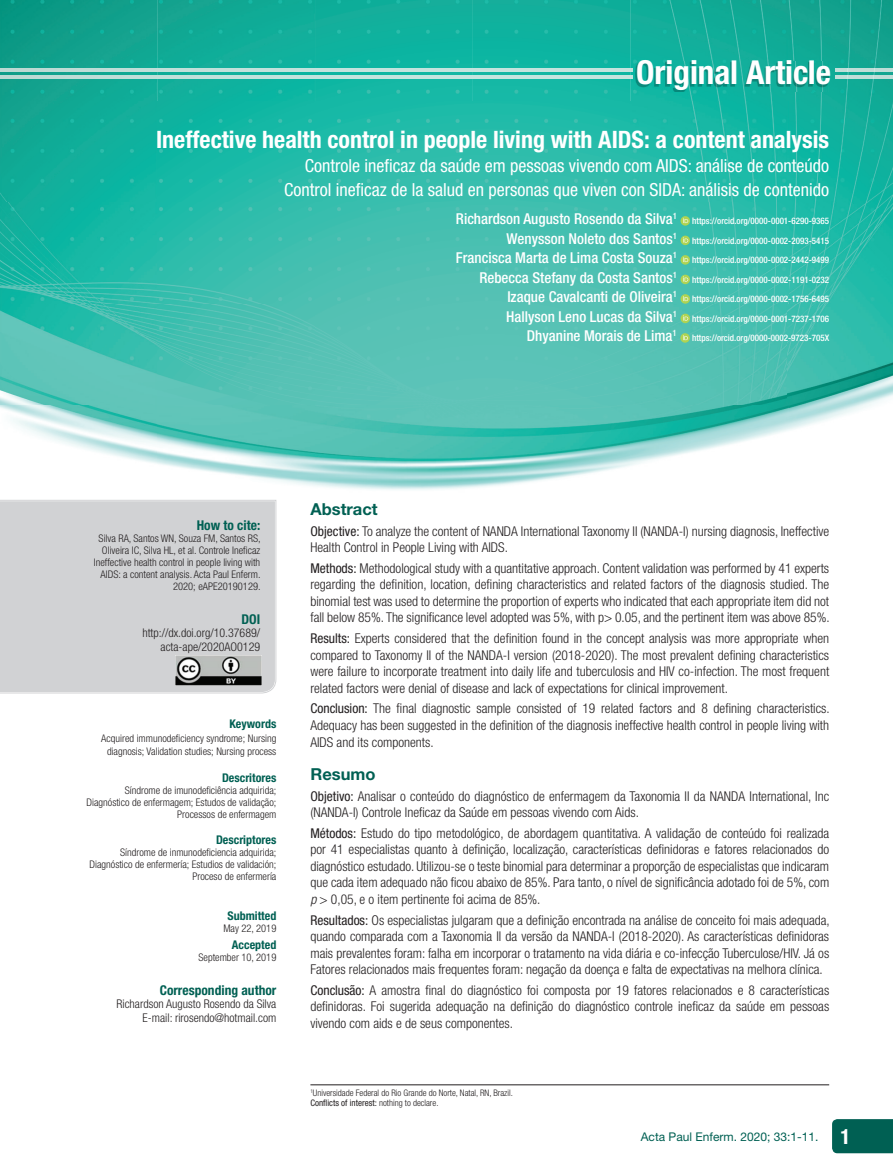
<style>
.page{position:relative;width:893px;height:1170px;background:#fff}
.page>*{position:absolute;margin:0;border:0;box-sizing:border-box;transform-origin:0 0}
.t1{font:700 condensed 33px "Helvetica Neue LT Std";color:#fff}
.t2{font:700 condensed 24px "Helvetica Neue LT Std";color:#fff}
.t3{font:condensed 18px/24px "Helvetica Neue LT Std";color:#fff;text-align:right}
.t4{font:700 16.5px "Helvetica Neue LT Std";color:#006053}
.t5{font:500 condensed 15px "Helvetica Neue LT Std";color:#fff}
.t6{font:300 condensed 13.5px/16.5px "Helvetica Neue LT Std";color:#231f20;text-align:justify}
.t7{font:700 condensed 13.5px "Helvetica Neue LT Std";color:#006053}
.t8{font:300 condensed 12px/13.5px "Helvetica Neue LT Std";color:#231f20;text-align:right}
.t9{font:700 condensed 12px "Helvetica Neue LT Std";color:#006053}
.t10{font:12px "Helvetica Neue LT Std";color:#006053}
.t11{font:300 condensed 10.5px/12px "Helvetica Neue LT Std";color:#231f20;text-align:right}
.t12{font:500 condensed 9px "Helvetica Neue LT Std";color:#fff}
.t13{font:300 condensed 9px/10.5px "Helvetica Neue LT Std";color:#231f20}
.s1{font-weight:400}
.s2{font-style:italic}
.s3{font-weight:700;font-stretch:condensed;font-size:21px;color:#fff}
</style>
<div class="page">
<div style="left:832px;top:1119px;width:61px;height:34px;background:#006053"></div>
<img style="left:0;top:0;width:893px;height:490px">
<img style="left:835px;top:75px;width:58px;height:4px">
<img style="left:835px;top:68px;width:58px;height:4px">
<svg style="left:0;top:500px;width:277px;height:194px"></svg>
<div style="left:0;top:501px;width:275px;height:191px;background:#d1d2d4"></div>
<svg style="left:680px;top:216px;width:10px;height:10px"></svg>
<svg style="left:683px;top:218px;width:5px;height:5px"></svg>
<svg style="left:680px;top:236px;width:10px;height:9px"></svg>
<svg style="left:683px;top:237px;width:5px;height:5px"></svg>
<svg style="left:680px;top:255px;width:10px;height:10px"></svg>
<svg style="left:683px;top:257px;width:5px;height:5px"></svg>
<svg style="left:680px;top:275px;width:10px;height:9px"></svg>
<svg style="left:683px;top:276px;width:5px;height:5px"></svg>
<svg style="left:680px;top:294px;width:10px;height:10px"></svg>
<svg style="left:683px;top:296px;width:5px;height:5px"></svg>
<svg style="left:680px;top:314px;width:10px;height:9px"></svg>
<svg style="left:683px;top:315px;width:5px;height:5px"></svg>
<svg style="left:680px;top:333px;width:10px;height:10px"></svg>
<svg style="left:683px;top:335px;width:5px;height:5px"></svg>
<hr style="left:310px;top:1084px;width:519px;height:1px;background:#231f20">
<img style="left:175px;top:655px;width:86px;height:31px">
<img style="left:635px;top:62px;width:193px;height:30px">
<img style="left:0;top:75px;width:633px;height:4px">
<img style="left:0;top:68px;width:633px;height:4px">
<h1 class="t1" style="left:636px;top:52px;width:196px">Original Article</h1>
<h2 class="t2" style="left:156px;top:125px;width:675px">Ineffective health control in people living with AIDS: a content analysis</h2>
<h3 class="t3" style="left:284px;top:154px;width:546px">Controle ineficaz da saúde em pessoas vivendo com AIDS: análise de conteúdo<br>Control ineficaz de la salud en personas que viven con SIDA: análisis de contenido</h3>
<p class="t5" style="left:456px;top:210px;width:222px">Richardson Augusto Rosendo da Silva<sup>1</sup></p>
<p class="t12" style="left:692px;top:215px;width:138px">https://orcid.org/0000-0001-6290-9365</p>
<p class="t5" style="left:507px;top:229px;width:172px">Wenysson Noleto dos Santos<sup>1</sup></p>
<p class="t12" style="left:692px;top:235px;width:138px">https://orcid.org/0000-0002-2093-5415</p>
<p class="t5" style="left:456px;top:249px;width:222px">Francisca Marta de Lima Costa Souza<sup>1</sup></p>
<p class="t12" style="left:692px;top:254px;width:138px">https://orcid.org/0000-0002-2442-9499</p>
<p class="t5" style="left:479px;top:268px;width:199px">Rebecca Stefany da Costa Santos<sup>1</sup></p>
<p class="t12" style="left:692px;top:274px;width:138px">https://orcid.org/0000-0002-1191-0232</p>
<p class="t5" style="left:507px;top:288px;width:171px">Izaque Cavalcanti de Oliveira<sup>1</sup></p>
<p class="t12" style="left:692px;top:293px;width:138px">https://orcid.org/0000-0002-1756-6495</p>
<p class="t5" style="left:506px;top:307px;width:172px">Hallyson Leno Lucas da Silva<sup>1</sup></p>
<p class="t12" style="left:692px;top:313px;width:138px">https://orcid.org/0000-0001-7237-1706</p>
<p class="t5" style="left:527px;top:327px;width:151px">Dhyanine Morais de Lima<sup>1</sup></p>
<p class="t12" style="left:692px;top:332px;width:139px">https://orcid.org/0000-0002-9723-705X</p>
<p class="t7" style="left:197px;top:517px;width:65px">How to cite:</p>
<p class="t11" style="left:94px;top:532px;width:168px">Silva RA, Santos WN, Souza FM, Santos RS, Oliveira IC, Silva HL, et al. Controle Ineficaz Ineffective health control in people living with AIDS: a content analysis. Acta Paul Enferm.<br>2020; eAPE20190129.</p>
<p class="t7" style="left:241px;top:611px;width:20px">DOI</p>
<p class="t8" style="left:142px;top:626px;width:119px">http://dx.doi.org/10.37689/ acta-ape/2020AO0129</p>
<p class="t9" style="left:230px;top:716px;width:48px">Keywords</p>
<p class="t11" style="left:101px;top:731px;width:177px;line-height:13.5px;text-align:center">Acquired immunodeficiency syndrome; Nursing diagnosis; Validation studies; Nursing process</p>
<p class="t9" style="left:222px;top:770px;width:56px">Descritores</p>
<p class="t11" style="left:87px;top:784px;width:191px">Síndrome de imunodeficiência adquirida;<br>Diagnóstico de enfermagem; Estudos de validação;<br>Processos de enfermagem</p>
<p class="t9" style="left:216px;top:832px;width:62px">Descriptores</p>
<p class="t11" style="left:89px;top:846px;width:188px">Síndrome de inmunodeficiencia adquirida;<br>Diagnóstico de enfermería; Estudios de validación;<br>Proceso de enfermería</p>
<p class="t9" style="left:228px;top:907px;width:50px">Submitted</p>
<p class="t11" style="left:223px;top:921px;width:54px">May 22, 2019</p>
<p class="t9" style="left:232px;top:937px;width:46px">Accepted</p>
<p class="t11" style="left:199px;top:951px;width:79px">September 10, 2019</p>
<p class="t7" style="left:160px;top:981px;width:118px">Corresponding author</p>
<p class="t8" style="left:117px;top:997px;width:161px">Richardson Augusto Rosendo da Silva<br>E-mail: rirosendo@hotmail.com</p>
<p class="t4" style="left:310px;top:498px;width:69px">Abstract</p>
<p class="t6" style="left:310px;top:522px;width:520px"><span class="s1">Objective:</span> To analyze t he content of NANDA International Taxonomy II (NANDA-I) nursing diagnosis, Ineffective<br>Health Control in People Living with AIDS.</p>
<p class="t6" style="left:310px;top:559px;width:521px"><span class="s1">Methods:</span> Methodological study with a quantitative approach. Content validation was performed by 41 experts regarding the definition, location, defining characteristics and related factors of the diagnosis studied. The binomial test was used to determine the proportion of experts who indicated that each appropriate item did not fall below 85%. The significance level adopted was 5%, with p&gt; 0.05, and the pertinent item was above 85%.</p>
<p class="t6" style="left:310px;top:630px;width:520px"><span class="s1">Results:</span> Experts considered that the definition found in the concept analysis was more appropriate when compared to Taxonomy II of the NANDA-I version (2018-2020). The most prevalent defining characteristics were failure to incorporate treatment into daily life and tuberculosis and HIV co-infection. The most frequent related factors were denial of disease and lack of expectations for clinical improvement.</p>
<p class="t6" style="left:310px;top:700px;width:521px"><span class="s1">Conclusion:</span> The final diagnostic sample consisted of 19 related factors and 8 defining characteristics.<br>Adequacy has been suggested in the definition of the diagnosis ineffective health control in people living with AIDS and its components.</p>
<p class="t4" style="left:310px;top:763px;width:67px">Resumo</p>
<p class="t6" style="left:310px;top:787px;width:520px"><span class="s1">Objetivo:</span> Analisar o conteúdo do diagnóstico de enfermagem da Taxonomia II da NANDA International, Inc (NANDA-I) Controle Ineficaz da Saúde em pessoas vivendo com Aids.</p>
<p class="t6" style="left:310px;top:824px;width:520px"><span class="s1">Métodos:</span> Estudo do tipo metodológico, de abordagem quantitativa. A validação de conteúdo foi realizada por 41 especialistas quanto à definição, localização, características definidoras e fatores relacionados do diagnóstico estudado. Utilizou-se o teste binomial para determinar a proporção de especialistas que indicaram que cada item adequado não ficou abaixo de 85%. Para tanto, o nível de significância adotado foi de 5%, com <span class="s2">p</span> &gt; 0,05, e o item pertinente foi acima de 85%.</p>
<p class="t6" style="left:310px;top:911px;width:521px"><span class="s1">Resultados:</span> Os especialistas julgaram que a definição encontrada na análise de conceito foi mais adequada, quando comparada com a Taxonomia II da versão da NANDA-I (2018-2020). As características definidoras mais prevalentes foram: falha em incorporar o tratamento na vida diária e co-infecção Tuberculose/HIV. Já os Fatores relacionados mais frequentes foram: negação da doença e falta de expectativas na melhora clínica.</p>
<p class="t6" style="left:310px;top:981px;width:520px"><span class="s1">Conclusão:</span> A amostra final do diagnóstico foi composta por 19 fatores relacionados e 8 características defin idoras. Foi sugerida adequação na definição do diagnóstico controle ineficaz da saúde em pessoas vivendo com aids e de seus componentes.</p>
<p class="t13" style="left:310px;top:1086px;width:204px"><sup>1</sup>Universidade Federal do Rio Grande do Norte, Natal, RN, Brazil.<br><span class="s1">Conflicts of interest:</span> nothing to declare.</p>
<p class="t10" style="left:641px;top:1129px;width:211px">Acta Paul Enferm. 2020; 33:1-11. <span class="s3">1</span></p>
</div>
